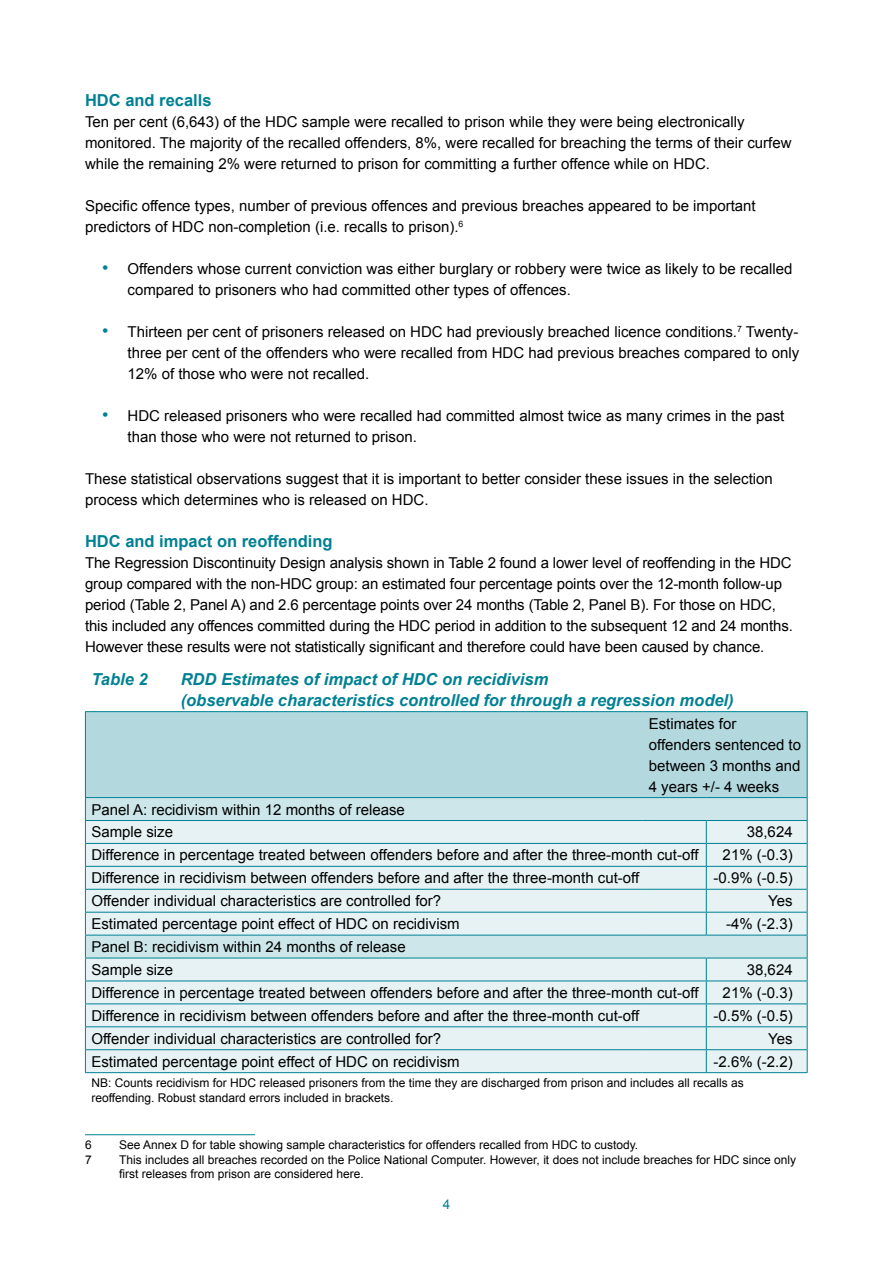
<style>
.page{position:relative;width:893px;height:1263px;background:#fff}
.page>*{position:absolute;margin:0;border:0;box-sizing:border-box;transform-origin:0 0}
.Table_Head{font:italic 700 16.5px/21px "Arial";color:#008193}
.Sub_Heading{font:700 16.5px "Arial";color:#008193}
.Text{font:15px/21px "Arial";color:#000}
.Table_Text{font:15px/21px "Arial";color:#000}
.Bullet_point{font:15px/21px "Arial";color:#000}
.t1{font:13.5px "Arial";color:#008193}
.Footnote{font:12px/14.4px "Arial";color:#000}
.s1{font-size:18px;color:#008193}
</style>
<div class="page">
<div style="left:86px;top:712px;width:721px;height:85px;background:#b3d9df"></div>
<div style="left:86px;top:798px;width:721px;height:22px;background:#cce6e9"></div>
<svg style="left:86px;top:821px;width:721px;height:251px;background:#e0eff1"></svg>
<svg style="left:807px;top:798px;width:1px;height:274px"></svg>
<hr style="left:85px;top:820px;width:558px;height:1px;background:#008193">
<hr style="left:643px;top:820px;width:63px;height:1px;background:#008193">
<hr style="left:706px;top:820px;width:101px;height:1px;background:#008193">
<hr style="left:85px;top:843px;width:558px;height:1px;background:#008193">
<hr style="left:643px;top:843px;width:63px;height:1px;background:#008193">
<hr style="left:706px;top:843px;width:101px;height:1px;background:#008193">
<hr style="left:85px;top:866px;width:558px;height:1px;background:#008193">
<hr style="left:643px;top:866px;width:63px;height:1px;background:#008193">
<hr style="left:706px;top:866px;width:101px;height:1px;background:#008193">
<hr style="left:85px;top:889px;width:558px;height:1px;background:#008193">
<hr style="left:643px;top:889px;width:63px;height:1px;background:#008193">
<hr style="left:706px;top:889px;width:101px;height:1px;background:#008193">
<hr style="left:85px;top:912px;width:558px;height:1px;background:#008193">
<hr style="left:643px;top:912px;width:63px;height:1px;background:#008193">
<hr style="left:706px;top:912px;width:101px;height:1px;background:#008193">
<svg style="left:706px;top:821px;width:1px;height:114px"></svg>
<hr style="left:85px;top:935px;width:558px;height:1px;background:#008193">
<hr style="left:643px;top:935px;width:63px;height:1px;background:#008193">
<hr style="left:706px;top:935px;width:101px;height:1px;background:#008193">
<hr style="left:85px;top:958px;width:558px;height:1px;background:#008193">
<hr style="left:643px;top:958px;width:63px;height:1px;background:#008193">
<hr style="left:706px;top:958px;width:101px;height:1px;background:#008193">
<hr style="left:85px;top:980px;width:558px;height:1px;background:#008193">
<hr style="left:643px;top:980px;width:63px;height:1px;background:#008193">
<hr style="left:706px;top:980px;width:101px;height:1px;background:#008193">
<hr style="left:85px;top:1003px;width:558px;height:1px;background:#008193">
<hr style="left:643px;top:1003px;width:63px;height:1px;background:#008193">
<hr style="left:706px;top:1003px;width:101px;height:1px;background:#008193">
<hr style="left:85px;top:1026px;width:558px;height:1px;background:#008193">
<hr style="left:643px;top:1026px;width:63px;height:1px;background:#008193">
<hr style="left:706px;top:1026px;width:101px;height:1px;background:#008193">
<hr style="left:85px;top:1049px;width:558px;height:1px;background:#008193">
<svg style="left:85px;top:798px;width:1px;height:274px"></svg>
<hr style="left:643px;top:1049px;width:63px;height:1px;background:#008193">
<hr style="left:706px;top:1049px;width:101px;height:1px;background:#008193">
<svg style="left:706px;top:958px;width:1px;height:114px"></svg>
<hr style="left:85px;top:1072px;width:558px;height:1px;background:#008193">
<hr style="left:643px;top:1072px;width:63px;height:1px;background:#008193">
<hr style="left:706px;top:1072px;width:101px;height:1px;background:#008193">
<hr style="left:85px;top:711px;width:558px;height:1px;background:#008193">
<hr style="left:85px;top:712px;width:1px;height:85px;background:#008193">
<hr style="left:643px;top:711px;width:63px;height:1px;background:#008193">
<hr style="left:706px;top:711px;width:101px;height:1px;background:#008193">
<hr style="left:807px;top:712px;width:1px;height:85px;background:#008193">
<hr style="left:85px;top:797px;width:558px;height:1px;background:#008193">
<hr style="left:643px;top:797px;width:63px;height:1px;background:#008193">
<hr style="left:706px;top:797px;width:101px;height:1px;background:#008193">
<hr style="left:85px;top:1134px;width:170px;height:1px;background:#008193">
<p class="Sub_Heading" style="left:85px;top:89px;width:128px">HDC and recalls</p>
<p class="Text" style="left:85px;top:111px;width:708px">Ten per cent (6,643) of the HDC sample were recalled to prison while they were being electronically monitored. The majority of the recalled offenders, 8%, were recalled for breaching the terms of their curfew while the remaining 2% were returned to prison for committing a further offence while on HDC.</p>
<p class="Text" style="left:85px;top:195px;width:672px">Specific offence types, number of previous offences and previous breaches appeared to be important predictors of HDC non-completion (i.e. recalls to prison).<sup>6</sup></p>
<p class="Bullet_point" style="left:128px;top:258px;width:666px;text-indent:-26px"><span class="s1">•</span> Offenders whose current conviction was either burglary or robbery were twice as likely to be recalled compared to prisoners who had committed other types of offences.</p>
<p class="Bullet_point" style="left:128px;top:321px;width:673px;text-align:justify;text-indent:-26px"><span class="s1">•</span> Thirteen per cent of prisoners released on HDC had previously breached licence conditions.<sup>7</sup> Twenty&shy;three per cent of the offenders who were recalled from HDC had previous breaches compared to only 12% of those who were not recalled.</p>
<p class="Bullet_point" style="left:128px;top:405px;width:658px;text-indent:-26px"><span class="s1">•</span> HDC released prisoners who were recalled had committed almost twice as many crimes in the past than those who were not returned to prison.</p>
<p class="Text" style="left:85px;top:468px;width:689px">These statistical observations suggest that it is important to better consider these issues in the selection process which determines who is released on HDC.</p>
<p class="Sub_Heading" style="left:85px;top:530px;width:249px">HDC and impact on reoffending</p>
<p class="Text" style="left:85px;top:552px;width:709px">The Regression Discontinuity Design analysis shown in Table 2 found a lower level of reoffending in the HDC group compared with the non-HDC group: an estimated four percentage points over the 12-month follow-up period (Table 2, Panel A) and 2.6 percentage points over 24 months (Table 2, Panel B). For those on HDC, this included any offences committed during the HDC period in addition to the subsequent 12 and 24 months.<br>However these results were not statistically significant and therefore could have been caused by chance.</p>
<p class="Table_Head" style="left:91px;top:669px;width:58px">Table 2</p>
<p class="Table_Head" style="left:181px;top:669px;width:554px">RDD Estimates of impact of HDC on recidivism<br>(observable characteristics controlled for through a regression model)</p>
<p class="Table_Text" style="left:649px;top:713px;width:154px">Estimates for offenders sentenced to between 3 months and<br>4 years +/- 4 weeks</p>
<p class="Table_Text" style="left:91px;top:799px;width:315px">Panel A: recidivism within 12 months of release</p>
<p class="Table_Text" style="left:91px;top:822px;width:83px">Sample size</p>
<p class="Table_Text" style="left:747px;top:822px;width:47px">38,624</p>
<p class="Table_Text" style="left:91px;top:845px;width:609px">Difference in percentage treated between offenders before and after the three-month cut-off</p>
<p class="Table_Text" style="left:723px;top:845px;width:72px">21% (-0.3)</p>
<p class="Table_Text" style="left:91px;top:868px;width:549px">Difference in recidivism between offenders before and after the three-month cut-off</p>
<p class="Table_Text" style="left:713px;top:868px;width:81px">-0.9% (-0.5)</p>
<p class="Table_Text" style="left:91px;top:890px;width:351px">Offender individual characteristics are controlled for?</p>
<p class="Table_Text" style="left:768px;top:890px;width:26px">Yes</p>
<p class="Table_Text" style="left:91px;top:913px;width:370px">Estimated percentage point effect of HDC on recidivism</p>
<p class="Table_Text" style="left:726px;top:913px;width:68px">-4% (-2.3)</p>
<p class="Table_Text" style="left:91px;top:936px;width:316px">Panel B: recidivism within 24 months of release</p>
<p class="Table_Text" style="left:91px;top:959px;width:83px">Sample size</p>
<p class="Table_Text" style="left:747px;top:959px;width:47px">38,624</p>
<p class="Table_Text" style="left:91px;top:982px;width:609px">Difference in percentage treated between offenders before and after the three-month cut-off</p>
<p class="Table_Text" style="left:723px;top:982px;width:72px">21% (-0.3)</p>
<p class="Table_Text" style="left:91px;top:1005px;width:549px">Difference in recidivism between offenders before and after the three-month cut-off</p>
<p class="Table_Text" style="left:713px;top:1005px;width:81px">-0.5% (-0.5)</p>
<p class="Table_Text" style="left:91px;top:1028px;width:351px">Offender individual characteristics are controlled for?</p>
<p class="Table_Text" style="left:768px;top:1028px;width:26px">Yes</p>
<p class="Table_Text" style="left:91px;top:1051px;width:370px">Estimated percentage point effect of HDC on recidivism</p>
<p class="Table_Text" style="left:713px;top:1051px;width:81px">-2.6% (-2.2)</p>
<p class="Footnote" style="left:91px;top:1076px;width:654px">NB: Counts recidivism for HDC released prisoners from the time they are discharged from prison and includes all recalls as reoffending. Robust standard errors included in brackets.</p>
<p class="Footnote" style="left:85px;top:1138px;width:8px">6</p>
<p class="Footnote" style="left:119px;top:1138px;width:521px">See Annex D for table showing sample characteristics for offenders recalled from HDC to custody.</p>
<p class="Footnote" style="left:85px;top:1152px;width:8px">7</p>
<p class="Footnote" style="left:119px;top:1152px;width:678px">This includes all breaches recorded on the Police National Computer. However, it does not include breaches for HDC since only first releases from prison are considered here.</p>
<p class="t1" style="left:443px;top:1195px;width:9px">4</p>
</div>
